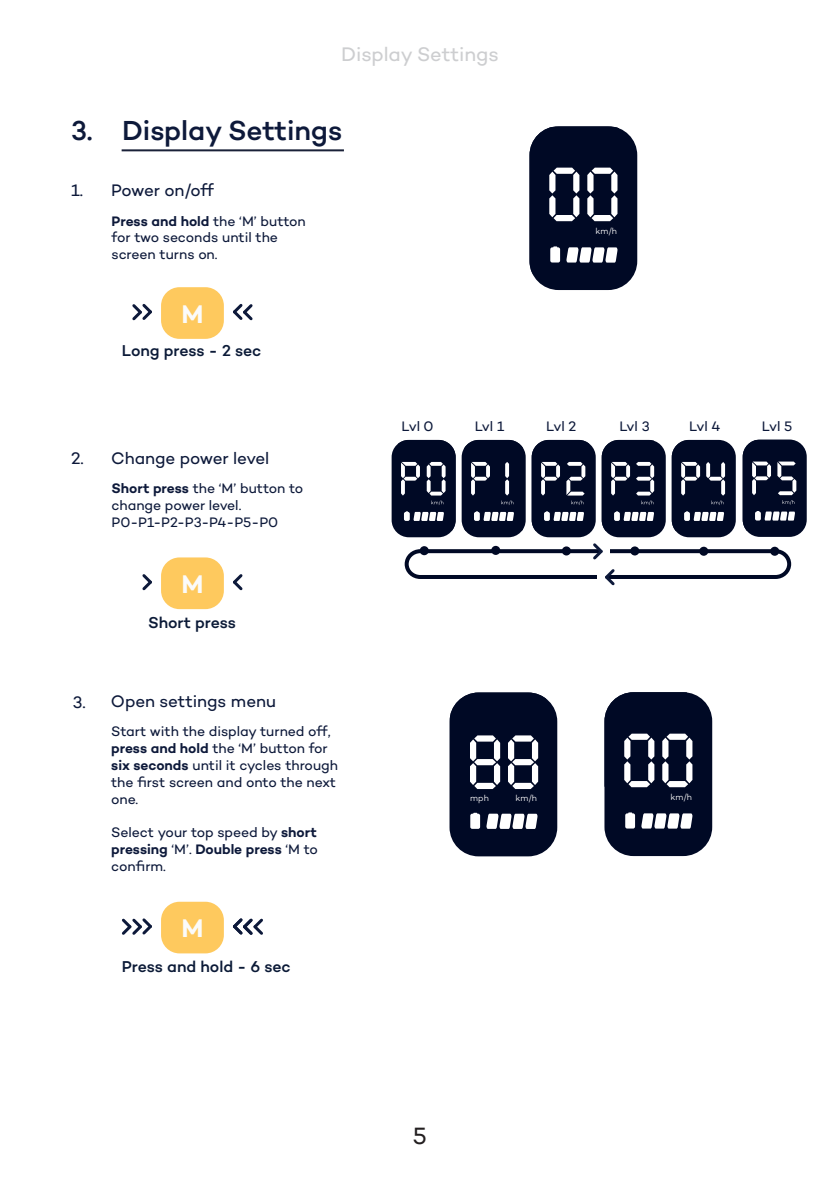
<style>
.page{position:relative;width:840px;height:1191px;background:#fff}
.page>*{position:absolute;margin:0;border:0;box-sizing:border-box;transform-origin:0 0}
.t1{font:81.4px "Ticking Timebomb BB";color:#fff}
.t2{font:51px "Ticking Timebomb BB";letter-spacing:.055em;color:#fff}
.t3{font:500 28px "Campton";letter-spacing:-.005em;color:#0d193a}
.t4{font:600 26px "Campton";color:#fbfbfa}
.t5{font:24px "Campton";color:#231f20}
.t6{font:20px "Campton";letter-spacing:-.005em;color:#cdced0}
.t7{font:17px "Campton";letter-spacing:-.01em;color:#0d193a}
.t8{font:500 16px "Campton";letter-spacing:-.005em;color:#0b1a37}
.t9{font:14px/16.8px "Campton";letter-spacing:-.005em;color:#0d193a}
.t10{font:300 8.8px "Campton";color:#fff}
.s1{font-weight:600}
</style>
<div class="page">
<hr style="left:121px;top:149px;width:223px;height:2px;background:#1a2138">
<div style="left:529px;top:126px;width:108px;height:164px;background:#000925;border-radius:29px"></div>
<svg style="left:529px;top:127px;width:89px;height:147px"></svg>
<div style="left:604px;top:692px;width:107px;height:164px;background:#000925;border-radius:29px"></div>
<svg style="left:604px;top:692px;width:88px;height:95px"></svg>
<div style="left:625px;top:813px;width:9px;height:15px;background:#fff;border-radius:2px"></div>
<svg style="left:641px;top:813px;width:51px;height:15px"></svg>
<div style="left:449px;top:692px;width:108px;height:164px;background:#000925;border-radius:29px"></div>
<svg style="left:450px;top:692px;width:96px;height:24px"></svg>
<div style="left:470px;top:813px;width:10px;height:16px;background:#fff;border-radius:2px"></div>
<svg style="left:486px;top:813px;width:51px;height:16px"></svg>
<div style="left:391px;top:440px;width:64px;height:97px;background:#000925;border-radius:17px"></div>
<svg style="left:397px;top:440px;width:58px;height:91px"></svg>
<div style="left:461px;top:440px;width:64px;height:97px;background:#000925;border-radius:17px"></div>
<svg style="left:463px;top:440px;width:59px;height:91px"></svg>
<div style="left:531px;top:440px;width:64px;height:97px;background:#000925;border-radius:17px"></div>
<svg style="left:531px;top:440px;width:57px;height:91px"></svg>
<div style="left:601px;top:440px;width:64px;height:97px;background:#000925;border-radius:17px"></div>
<svg style="left:601px;top:440px;width:53px;height:91px"></svg>
<div style="left:671px;top:440px;width:64px;height:97px;background:#000925;border-radius:17px"></div>
<svg style="left:671px;top:440px;width:52px;height:91px"></svg>
<div style="left:742px;top:439px;width:64px;height:98px;background:#000925;border-radius:17px"></div>
<svg style="left:742px;top:440px;width:52px;height:90px"></svg>
<svg style="left:404px;top:543px;width:388px;height:43px"></svg>
<div style="left:419px;top:546px;width:9px;height:9px;background:#000925;border-radius:50%"></div>
<div style="left:491px;top:546px;width:9px;height:9px;background:#000925;border-radius:50%"></div>
<div style="left:561px;top:546px;width:9px;height:9px;background:#000925;border-radius:50%"></div>
<div style="left:630px;top:546px;width:9px;height:9px;background:#000925;border-radius:50%"></div>
<div style="left:698px;top:547px;width:10px;height:9px;background:#000925;border-radius:50%"></div>
<div style="left:769px;top:547px;width:9px;height:9px;background:#000925;border-radius:50%"></div>
<div style="left:161px;top:287px;width:63px;height:52px;background:#fec95e;border-radius:18px"></div>
<svg style="left:233px;top:304px;width:20px;height:17px"></svg>
<svg style="left:132px;top:304px;width:20px;height:17px"></svg>
<div style="left:161px;top:557px;width:63px;height:52px;background:#fec95e;border-radius:18px"></div>
<svg style="left:233px;top:574px;width:10px;height:17px"></svg>
<svg style="left:142px;top:574px;width:10px;height:17px"></svg>
<div style="left:161px;top:901px;width:63px;height:52px;background:#fec95e;border-radius:18px"></div>
<svg style="left:122px;top:918px;width:30px;height:17px"></svg>
<svg style="left:233px;top:918px;width:30px;height:17px"></svg>
<p class="t6" style="left:341px;top:42px;width:159px">Display Settings</p>
<p class="t3" style="left:71px;top:113px;width:23px">3.</p>
<p class="t3" style="left:122px;top:113px;width:221px">Display Settings</p>
<p class="t7" style="left:71px;top:180px;width:13px">1.</p>
<p class="t7" style="left:111px;top:180px;width:104px">Power on/off</p>
<p class="t9" style="left:111px;top:212px;width:195px"><span class="s1">Press and hold</span> the ‘M’ button for two seconds until the screen turns on.</p>
<h3 class="t4" style="left:181px;top:297px;width:24px">M</h3>
<p class="t8" style="left:122px;top:340px;width:141px">Long press - 2 sec</p>
<p class="t10" style="left:595px;top:226px;width:23px">km/h</p>
<p class="t7" style="left:71px;top:447px;width:14px">2.</p>
<p class="t7" style="left:111px;top:447px;width:159px">Change power level</p>
<p class="t9" style="left:111px;top:480px;width:193px"><span class="s1">Short press</span> the ‘M’ button to change power level.</p>
<p class="t9" style="left:111px;top:513px;width:168px">P0-P1-P2-P3-P4-P5-P0</p>
<h3 class="t4" style="left:181px;top:567px;width:24px">M</h3>
<p class="t7" style="left:73px;top:691px;width:14px">3.</p>
<p class="t8" style="left:148px;top:612px;width:89px">Short press</p>
<p class="t7" style="left:111px;top:690px;width:167px">Open settings menu</p>
<p class="t9" style="left:111px;top:723px;width:228px">Start with the display turned off, <span class="s1">press and hold</span> the ‘M’ button for <span class="s1">six seconds</span> until it cycles through the first screen and onto the next one.</p>
<p class="t9" style="left:111px;top:823px;width:208px;text-align:justify">Select your top speed by <span class="s1">short pressing</span> ‘M’. <span class="s1">Double press</span> ‘M to confirm.</p>
<h3 class="t4" style="left:181px;top:912px;width:24px">M</h3>
<p class="t8" style="left:122px;top:956px;width:170px">Press and hold - 6 sec</p>
<p class="t9" style="left:401px;top:418px;width:34px">Lvl 0</p>
<p class="t9" style="left:474px;top:418px;width:31px">Lvl 1</p>
<p class="t9" style="left:546px;top:418px;width:32px">Lvl 2</p>
<p class="t9" style="left:619px;top:418px;width:32px">Lvl 3</p>
<p class="t9" style="left:688px;top:418px;width:33px">Lvl 4</p>
<p class="t9" style="left:761px;top:418px;width:32px">Lvl 5</p>
<h2 class="t2" style="left:398px;top:454px;width:401px">p0 p 1 p2 p3 p4 p5</h2>
<h1 class="t1" style="left:466px;top:723px;width:77px">88</h1>
<p class="t10" style="left:470px;top:792px;width:20px">mph</p>
<p class="t10" style="left:515px;top:792px;width:23px">km/h</p>
<p class="t10" style="left:670px;top:792px;width:23px">km/h</p>
<h3 class="t5" style="left:412px;top:1120px;width:16px">5</h3>
</div>
